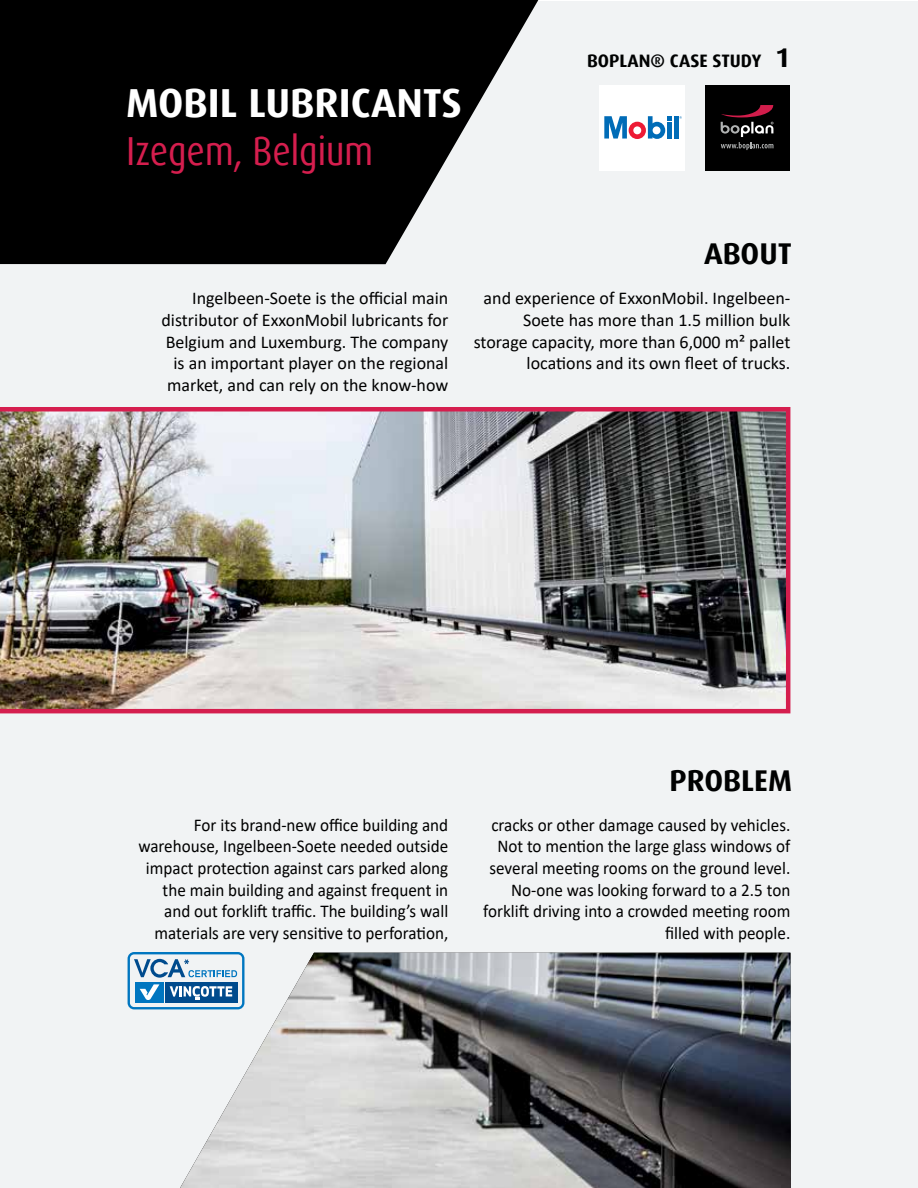
<style>
.page{position:relative;width:918px;height:1188px;background:#fff}
.page>*{position:absolute;margin:0;border:0;box-sizing:border-box;transform-origin:0 0}
.t1{font:700 40.5px "Dax Offc";color:#fff}
.t2{font:condensed 40.5px "Dax Offc";color:#d51e4e}
.t3{font:700 30px "Dax Offc";color:#000101}
.t4{font:18px/21.6px "Calibri";color:#000;text-align:right;scale:.95 1}
.t5{font:18px/21.6px "Calibri";color:#000;text-align:right}
.t6{font:700 18px "Dax Offc";color:#000101}
.s1{font-size:27px}
</style>
<div class="page">
<div style="left:0;top:1px;width:918px;height:1187px;background:#f1f3f4"></div>
<svg style="left:0;top:0;width:539px;height:264px;background:#212121"></svg>
<img style="left:0;top:407px;width:790px;height:306px">
<img style="left:180px;top:953px;width:611px;height:235px">
<svg style="left:128px;top:952px;width:116px;height:57px"></svg>
<div style="left:600px;top:85px;width:84px;height:85px;background:#fff"></div>
<div style="left:674px;top:116px;width:5px;height:23px;background:#006cb7"></div>
<svg style="left:604px;top:116px;width:68px;height:23px"></svg>
<div style="left:705px;top:85px;width:85px;height:85px;background:#000"></div>
<svg style="left:721px;top:105px;width:52px;height:45px"></svg>
<h1 class="t1" style="left:126px;top:77px;width:338px">MOBIL LUBRICANTS</h1>
<h1 class="t2" style="left:126px;top:126px;width:249px">Izegem, Belgium</h1>
<p class="t6" style="left:587px;top:49px;width:205px">BOPLAN® CASE STUDY <span class="s1">1</span></p>
<h2 class="t3" style="left:704px;top:234px;width:89px">ABOUT</h2>
<p class="t5" style="left:161px;top:287px;width:288px">Ingelbeen-Soete is the official main distributor of ExxonMobil lubricants for Belgium and Luxemburg. The company is an important player on the regional market, and can rely on the know-how</p>
<p class="t5" style="left:474px;top:287px;width:318px">and experience of ExxonMobil. Ingelbeen-Soete has more than 1.5 million bulk storage capacity, more than 6,000 m² pallet locations and its own fleet of trucks.</p>
<h2 class="t3" style="left:670px;top:761px;width:124px">PROBLEM</h2>
<p class="t4" style="left:138px;top:814px;width:328px">For its brand-new office building and warehouse, Ingelbeen-Soete needed outside impact protection against cars parked along the main building and against frequent in and out forklift traffic. The building’s wall materials are very sensitive to perforation,</p>
<p class="t4" style="left:483px;top:814px;width:325px">cracks or other damage caused by vehicles.<br>Not to mention the large glass windows of several meeting rooms on the ground level.<br>No-one was looking forward to a 2.5 ton forklift driving into a crowded meeting room filled with people.</p>
</div>
